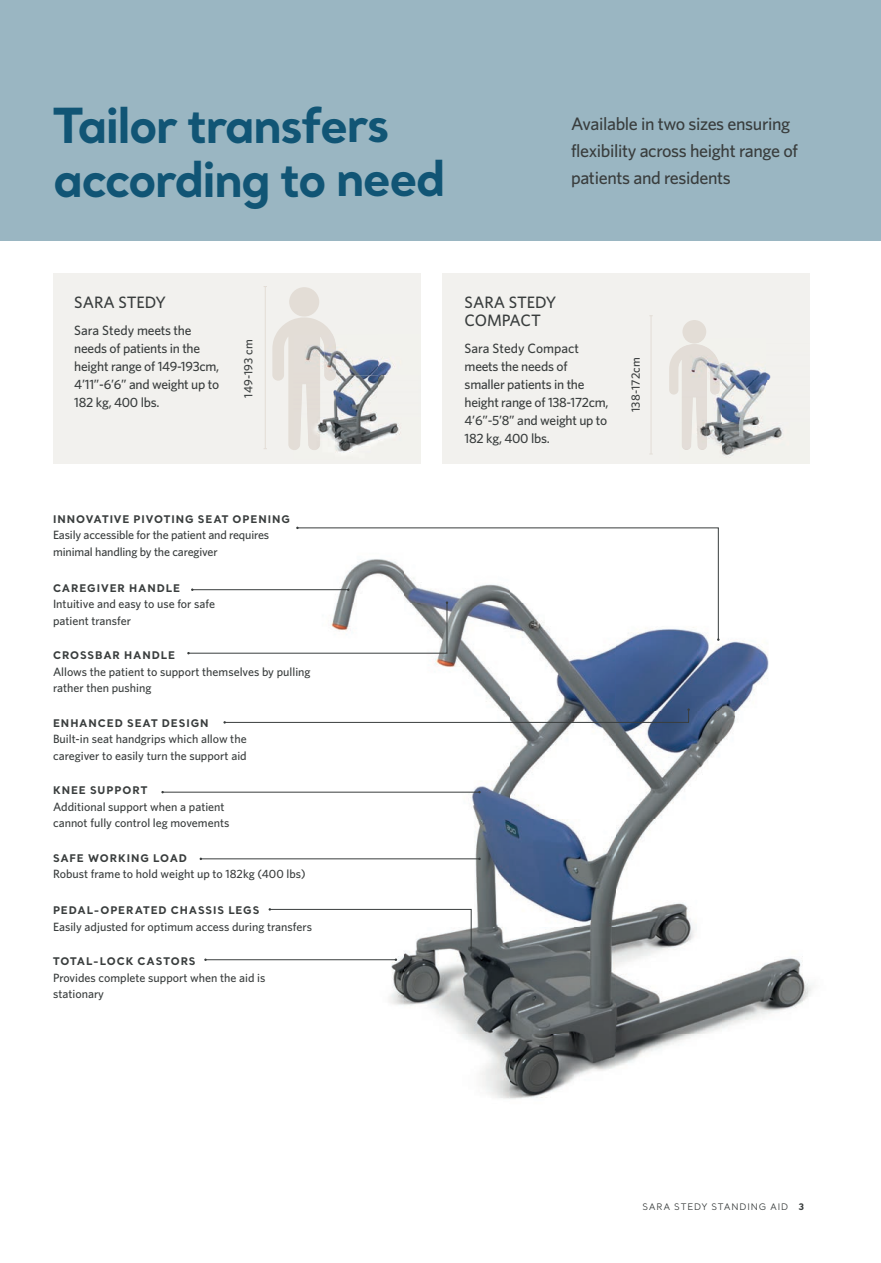
<style>
.page{position:relative;width:881px;height:1263px;background:#fff}
.page>*{position:absolute;margin:0;border:0;box-sizing:border-box;transform-origin:0 0}
.t1{font:700 48px/54px "Santral";letter-spacing:-.04em;color:#115575}
.t2{font:500 18px/27px "Whitney HTF";letter-spacing:-.02em;color:#393d3d}
.t3{font:500 16.5px/18px "Whitney HTF";color:#393d3d}
.t4{font:500 13.5px/18px "Whitney HTF";letter-spacing:-.02em;color:#393d3d}
.t5{font:500 12px/16.5px "Whitney HTF";color:#393d3d}
.t6{font:700 10.5px "Santral";letter-spacing:.085em;color:#393d3d}
.t7{font:9px "Santral";letter-spacing:.09em;color:#393d3d}
.s1{font-weight:700}
</style>
<div class="page">
<img style="left:162px;top:526px;width:650px;height:573px">
<div style="left:0;top:0;width:880px;height:240px;background:#9ab6c2"></div>
<svg style="left:297px;top:527px;width:421px;height:113px"></svg>
<hr style="left:192px;top:589px;width:156px;height:1px;background:#393d3d">
<svg style="left:187px;top:601px;width:261px;height:53px"></svg>
<svg style="left:223px;top:708px;width:466px;height:16px"></svg>
<hr style="left:162px;top:792px;width:317px;height:1px;background:#393d3d">
<hr style="left:201px;top:858px;width:278px;height:1px;background:#393d3d">
<svg style="left:268px;top:908px;width:204px;height:41px"></svg>
<hr style="left:205px;top:959px;width:191px;height:1px;background:#393d3d">
<div style="left:53px;top:273px;width:367px;height:191px;background:#f2f1ee"></div>
<div style="left:442px;top:273px;width:367px;height:191px;background:#f2f1ee"></div>
<div style="left:289px;top:287px;width:30px;height:30px;background:#e3ddd6;border-radius:50%"></div>
<svg style="left:669px;top:350px;width:10px;height:45px"></svg>
<div style="left:682px;top:320px;width:24px;height:23px;background:#e3ddd6;border-radius:50%"></div>
<img style="left:420px;top:334px;width:1px;height:125px">
<img style="left:336px;top:350px;width:58px;height:26px">
<img style="left:336px;top:376px;width:49px;height:41px">
<img style="left:336px;top:417px;width:64px;height:35px">
<img style="left:693px;top:339px;width:117px;height:125px">
<img style="left:679px;top:344px;width:40px;height:53px">
<img style="left:682px;top:397px;width:24px;height:53px">
<img style="left:686px;top:339px;width:17px;height:4px">
<hr style="left:265px;top:287px;width:1px;height:162px;background:#e3ddd6">
<svg style="left:264px;top:317px;width:72px;height:133px"></svg>
<hr style="left:650px;top:316px;width:1px;height:138px;background:#e3ddd6">
<h1 class="t1" style="left:53px;top:97px;width:394px">Tailor transfers according to need</h1>
<h2 class="t2" style="left:570px;top:109px;width:228px">Available in two sizes ensuring flexibility across height range of patients and residents</h2>
<h3 class="t3" style="left:74px;top:293px;width:93px">SARA STEDY</h3>
<p class="t4" style="left:74px;top:321px;width:146px">Sara Stedy meets the needs of patients in the height range of 149-193cm,<br>4’11”-6’6” and weight up to<br>182 kg, 400 lbs.</p>
<p class="t5" style="left:239px;top:398px;width:60px;rotate:-90deg">149-193 cm</p>
<p class="t6" style="left:53px;top:512px;width:238px">INNOVATIVE PIVOTING SEAT OPENING</p>
<p class="t5" style="left:53px;top:527px;width:218px">Easily accessible for the patient and requires minimal handling by the caregiver</p>
<p class="t6" style="left:53px;top:581px;width:128px">CAREGIVER HANDLE</p>
<p class="t5" style="left:53px;top:596px;width:163px">Intuitive and easy to use for safe patient transfer</p>
<p class="t6" style="left:53px;top:648px;width:123px">CROSSBAR HANDLE</p>
<p class="t5" style="left:53px;top:663px;width:259px">Allows the patient to support themselves by pulling rather then pushing</p>
<p class="t6" style="left:53px;top:716px;width:157px">ENHANCED SEAT DESIGN</p>
<p class="t5" style="left:53px;top:731px;width:195px">Built-in seat handgrips which allow the caregiver to easily turn the support aid</p>
<p class="t6" style="left:53px;top:783px;width:96px">KNEE SUPPORT</p>
<p class="t5" style="left:53px;top:798px;width:178px">Additional support when a patient cannot fully control leg movements</p>
<p class="t6" style="left:53px;top:851px;width:135px">SAFE WORKING LOAD</p>
<p class="t5" style="left:53px;top:866px;width:254px">Robust frame to hold weight up to 182kg (400 lbs)</p>
<p class="t6" style="left:53px;top:903px;width:208px">PEDAL-OPERATED CHASSIS LEGS</p>
<p class="t5" style="left:53px;top:918px;width:260px">Easily adjusted for optimum access during transfers</p>
<p class="t6" style="left:53px;top:954px;width:144px">TOTAL-LOCK CASTORS</p>
<p class="t5" style="left:53px;top:969px;width:214px">Provides complete support when the aid is stationary</p>
<h3 class="t3" style="left:464px;top:293px;width:93px">SARA STEDY<br>COMPACT</h3>
<p class="t4" style="left:464px;top:339px;width:145px">Sara Stedy Compact meets the needs of smaller patients in the height range of 138-172cm,<br>4’6”-5’8” and weight up to<br>182 kg, 400 lbs.</p>
<p class="t5" style="left:627px;top:412px;width:57px;rotate:-90deg">138-172cm</p>
<p class="t7" style="left:642px;top:1201px;width:163px">SARA STEDY STANDING AID <span class="s1">3</span></p>
</div>
